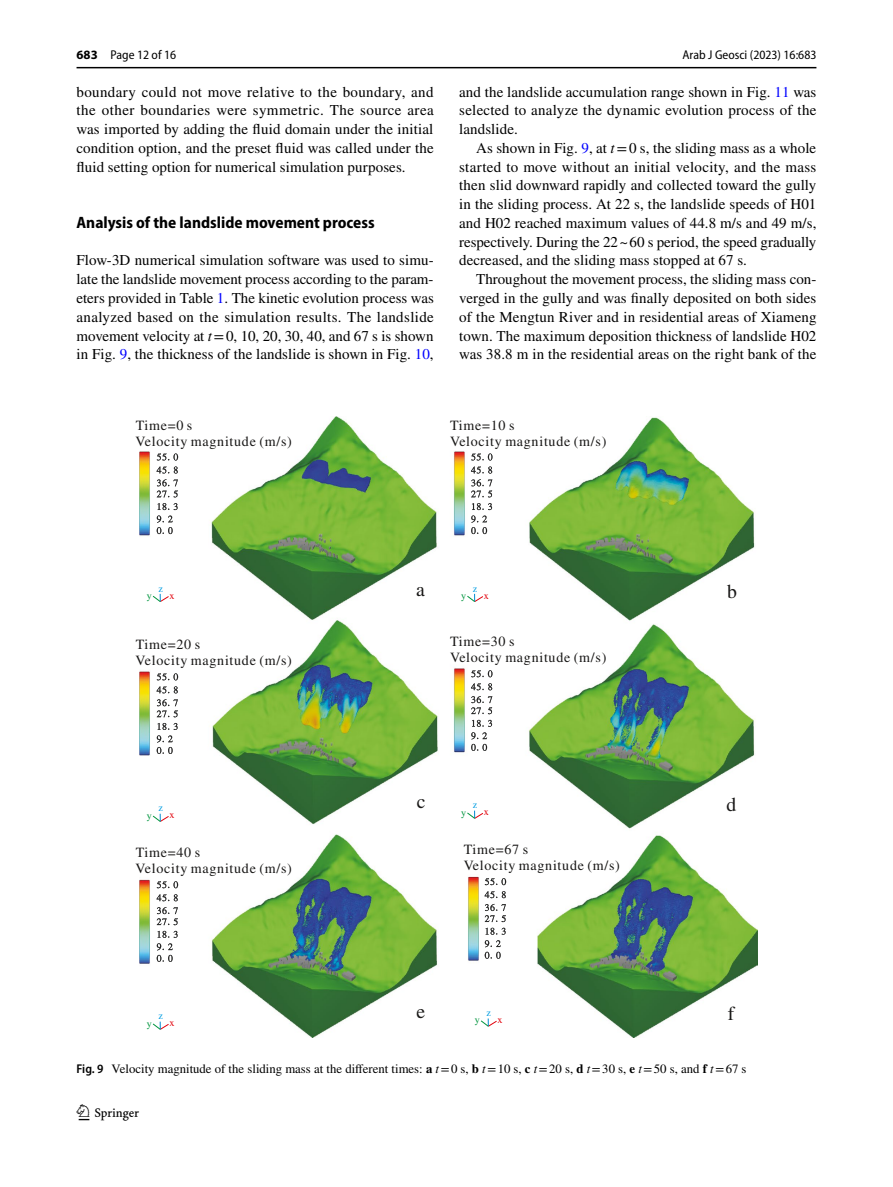
<style>
.page{position:relative;width:893px;height:1187px;background:#fff}
.page>*{position:absolute;margin:0;border:0;box-sizing:border-box;transform-origin:0 0}
.t1{font:22.5px "Springnew Regular 2";color:#000}
.t2{font:19.65px "Times Roman 8";color:#181716}
.t3{font:700 semi-condensed 16.5px "Myriad Pro";color:#000}
.t4{font:15px/18.8px "STIX";letter-spacing:.005em;color:#000;text-align:justify}
.t5{font:14.1px/16px "Times Roman 8";letter-spacing:.05em;color:#181716}
.t6{font:14.1px/16px "Times Roman 9";letter-spacing:.05em;color:#181716}
.t7{font:12.75px "STIX";color:#000}
.t8{font:semi-condensed 12.75px "Myriad Pro";color:#000}
.t9{font:10.2px "Times Roman 8";color:#00953e}
.t10{font:10.2px "Times Roman 8";color:#009de2}
.t11{font:10.2px "Times Roman 8";color:#e2000b}
.t12{font:10.2px "Times Roman 9";color:#00953e}
.t13{font:10.2px "Times Roman 9";color:#009de2}
.t14{font:10.2px "Times Roman 9";color:#e2000b}
.s1{font-weight:700;font-stretch:normal}
.s2{color:#00f}
.s3{font-style:italic}
.s4{font-family:"Myriad Pro";font-weight:600;font-stretch:semi-condensed}
.s5{font-weight:700}
</style>
<div class="page">
<hr style="left:77px;top:67px;width:739px;height:1px;background:#000">
<img style="left:139px;top:416px;width:618px;height:621px">
<svg style="left:466px;top:810px;width:18px;height:9px"></svg>
<svg style="left:480px;top:1018px;width:18px;height:9px"></svg>
<svg style="left:152px;top:1021px;width:18px;height:9px"></svg>
<svg style="left:466px;top:594px;width:18px;height:9px"></svg>
<svg style="left:152px;top:594px;width:18px;height:9px"></svg>
<svg style="left:471px;top:670px;width:22px;height:7px"></svg>
<svg style="left:471px;top:683px;width:21px;height:7px"></svg>
<svg style="left:471px;top:696px;width:21px;height:30px"></svg>
<svg style="left:471px;top:732px;width:16px;height:18px"></svg>
<svg style="left:485px;top:877px;width:21px;height:57px"></svg>
<svg style="left:485px;top:940px;width:16px;height:18px"></svg>
<svg style="left:157px;top:881px;width:21px;height:7px"></svg>
<svg style="left:157px;top:894px;width:21px;height:43px"></svg>
<svg style="left:157px;top:943px;width:16px;height:18px"></svg>
<svg style="left:471px;top:453px;width:22px;height:7px"></svg>
<svg style="left:471px;top:466px;width:21px;height:7px"></svg>
<svg style="left:471px;top:479px;width:21px;height:18px"></svg>
<svg style="left:471px;top:503px;width:21px;height:31px"></svg>
<svg style="left:157px;top:453px;width:21px;height:7px"></svg>
<svg style="left:157px;top:466px;width:21px;height:7px"></svg>
<svg style="left:157px;top:479px;width:21px;height:18px"></svg>
<svg style="left:157px;top:503px;width:21px;height:31px"></svg>
<svg style="left:157px;top:673px;width:21px;height:7px"></svg>
<svg style="left:157px;top:686px;width:21px;height:7px"></svg>
<svg style="left:157px;top:699px;width:21px;height:55px"></svg>
<svg style="left:152px;top:813px;width:18px;height:9px"></svg>
<p class="t8" style="left:77px;top:48px;width:101px"><span class="s1">683</span> Page 12 of 16</p>
<p class="t4" style="left:77px;top:83px;width:359px">boundary could not move relative to the boundary, and the other boundaries were symmetric. The source area was imported by adding the fluid domain under the initial condition option, and the preset fluid was called under the fluid setting option for numerical simulation purposes.</p>
<p class="t3" style="left:77px;top:213px;width:300px">Analysis of the landslide movement process</p>
<p class="t4" style="left:77px;top:252px;width:359px">Flow-3D numerical simulation software was used to simu&shy;late the landslide movement process according to the param&shy;eters provided in Table <span class="s2">1</span>. The kinetic evolution process was analyzed based on the simulation results. The landslide movement velocity at <span class="s3">t</span>=0, 10, 20, 30, 40, and 67 s is shown in Fig. <span class="s2">9</span>, the thickness of the landslide is shown in Fig. <span class="s2">10</span>,</p>
<p class="t8" style="left:682px;top:48px;width:135px">Arab J Geosci (2023) 16:683</p>
<p class="t4" style="left:459px;top:83px;width:359px">and the landslide accumulation range shown in Fig. <span class="s2">11</span> was selected to analyze the dynamic evolution process of the landslide.</p>
<p class="t4" style="left:459px;top:139px;width:359px;text-indent:17px">As shown in Fig. <span class="s2">9</span>, at <span class="s3">t</span>=0 s, the sliding mass as a whole started to move without an initial velocity, and the mass then slid downward rapidly and collected toward the gully in the sliding process. At 22 s, the landslide speeds of H01 and H02 reached maximum values of 44.8 m/s and 49 m/s, respectively. During the 22~60 s period, the speed gradually decreased, and the sliding mass stopped at 67 s.</p>
<p class="t4" style="left:459px;top:271px;width:359px;text-indent:17px">Throughout the movement process, the sliding mass con&shy;verged in the gully and was finally deposited on both sides of the Mengtun River and in residential areas of Xiameng town. The maximum deposition thickness of landslide H02 was 38.8 m in the residential areas on the right bank of the</p>
<p class="t5" style="left:136px;top:416px;width:158px">Time=0 s<br>Velocity magnitude (m/s)</p>
<p class="t5" style="left:450px;top:416px;width:158px">Time=10 s<br>Velocity magnitude (m/s)</p>
<p class="t10" style="left:158px;top:582px;width:6px">z</p>
<p class="t9" style="left:147px;top:589px;width:7px">y</p>
<p class="t11" style="left:170px;top:589px;width:7px">x</p>
<h2 class="t2" style="left:416px;top:578px;width:10px">a</h2>
<h2 class="t2" style="left:727px;top:580px;width:11px">b</h2>
<p class="t10" style="left:473px;top:582px;width:6px">z</p>
<p class="t11" style="left:484px;top:589px;width:7px">x</p>
<p class="t9" style="left:461px;top:589px;width:7px">y</p>
<p class="t6" style="left:136px;top:636px;width:158px">Time=20 s<br>Velocity magnitude (m/s)</p>
<p class="t5" style="left:450px;top:633px;width:158px">Time=30 s<br>Velocity magnitude (m/s)</p>
<p class="t13" style="left:158px;top:802px;width:6px">z</p>
<p class="t12" style="left:147px;top:809px;width:7px">y</p>
<p class="t14" style="left:170px;top:809px;width:7px">x</p>
<p class="t5" style="left:136px;top:844px;width:158px">Time=40 s<br>Velocity magnitude (m/s)</p>
<h2 class="t2" style="left:417px;top:790px;width:10px">c</h2>
<h2 class="t2" style="left:726px;top:793px;width:11px">d</h2>
<p class="t10" style="left:473px;top:799px;width:6px">z</p>
<p class="t11" style="left:484px;top:806px;width:7px">x</p>
<p class="t5" style="left:464px;top:841px;width:158px">Time=67 s<br>Velocity magnitude (m/s)</p>
<p class="t9" style="left:461px;top:806px;width:7px">y</p>
<p class="t10" style="left:158px;top:1010px;width:6px">z</p>
<p class="t9" style="left:147px;top:1017px;width:7px">y</p>
<p class="t11" style="left:170px;top:1017px;width:7px">x</p>
<h2 class="t2" style="left:417px;top:999px;width:10px">e</h2>
<h2 class="t2" style="left:728px;top:1002px;width:8px">f</h2>
<p class="t10" style="left:486px;top:1007px;width:6px">z</p>
<p class="t11" style="left:498px;top:1013px;width:7px">x</p>
<p class="t9" style="left:475px;top:1014px;width:7px">y</p>
<p class="t7" style="left:77px;top:1059px;width:671px"><span class="s4">Fig. 9</span> Velocity magnitude of the sliding mass at the different times: <span class="s5">a</span> <span class="s3">t</span>=0 s, <span class="s5">b</span> <span class="s3">t</span>=10 s, <span class="s5">c</span> <span class="s3">t</span>=20 s, <span class="s5">d</span> <span class="s3">t</span>=30 s, <span class="s5">e</span> <span class="s3">t</span>=50 s, and <span class="s5">f</span> <span class="s3">t</span>=67 s</p>
<h1 class="t1" style="left:79px;top:1104px;width:62px">1 3</h1>
</div>
